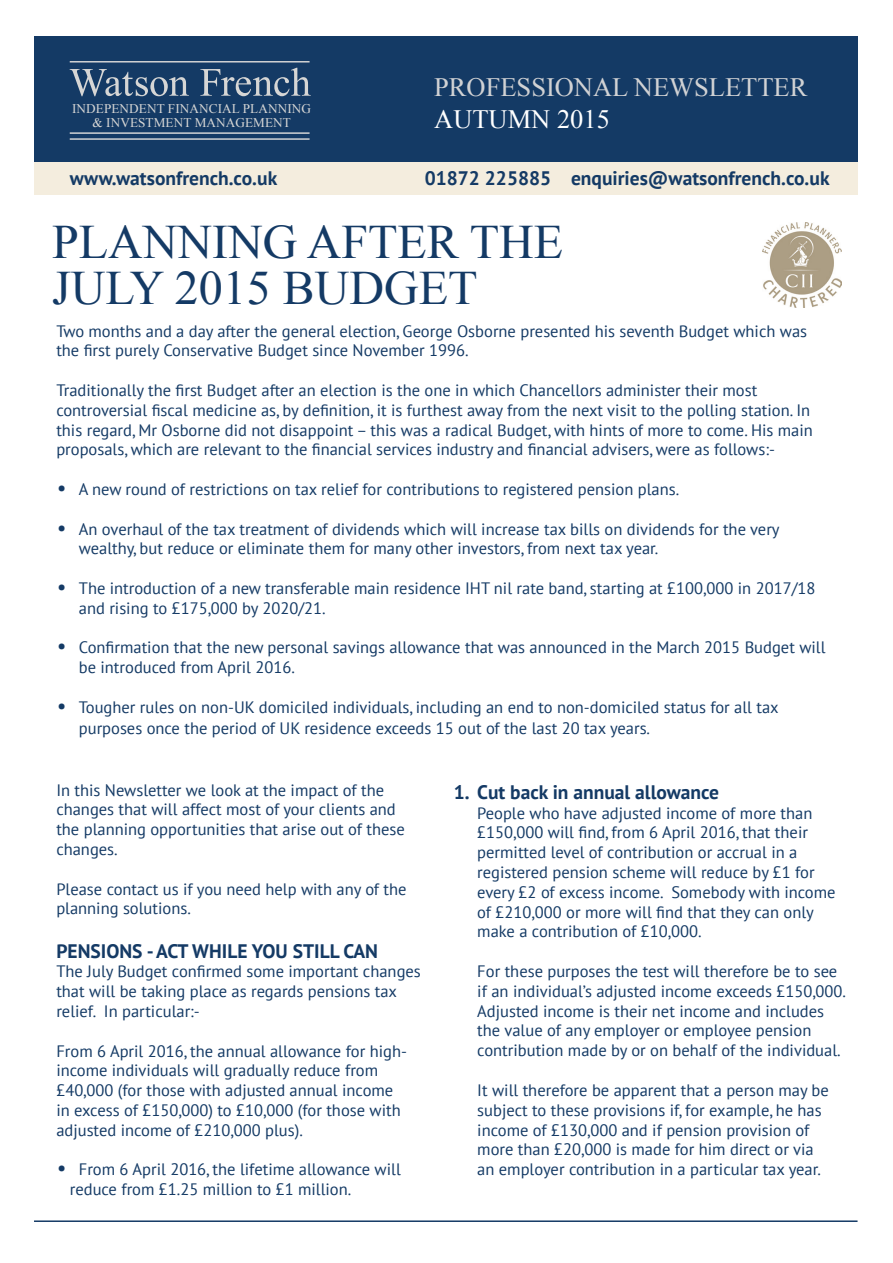
<style>
.page{position:relative;width:893px;height:1263px;background:#fff}
.page>*{position:absolute;margin:0;border:0;box-sizing:border-box;transform-origin:0 0}
.t1{font:48px/46.5px "Times New Roman";color:#143a65}
.t2{font:26.4px "Times New Roman";color:#d1d2d4}
.t3{font:26.4px "Times New Roman";color:#fff}
.t4{font:700 19.5px "PT Sans";color:#143a65}
.t5{font:16.5px/19.8px "PT Sans";color:#143a65}
.t6{font:13.2px/14.2px "Times New Roman";letter-spacing:.005em;color:#d6d6d5;text-align:center}
.s1{font-style:italic;font-size:21px}
</style>
<div class="page">
<div style="left:34px;top:36px;width:823px;height:127px;background:#143a65"></div>
<div style="left:34px;top:162px;width:823px;height:33px;background:#f4edde"></div>
<svg style="left:70px;top:69px;width:119px;height:27px"></svg>
<svg style="left:200px;top:68px;width:111px;height:28px"></svg>
<hr style="left:70px;top:61px;width:240px;height:2px;background:#d1d2d4">
<hr style="left:70px;top:132px;width:240px;height:2px;background:#d1d2d4">
<hr style="left:70px;top:138px;width:240px;height:2px;background:#d1d2d4">
<hr style="left:34px;top:1220px;width:823px;height:2px;background:#143a65">
<img style="left:763px;top:223px;width:78px;height:85px">
<p class="t6" style="left:72px;top:101px;width:240px">INDEPENDENT FINANCIAL PLANNING &amp; INVESTMENT MANAGEMENT</p>
<h2 class="t2" style="left:434px;top:70px;width:375px">PROFESSIONAL NEWSLETTER</h2>
<h2 class="t3" style="left:434px;top:102px;width:177px">AUTUMN 2015</h2>
<p class="t4" style="left:70px;top:165px;width:209px">www.watsonfrench.co.uk</p>
<p class="t4" style="left:425px;top:165px;width:406px">01872 225885 enquiries@watsonfrench.co.uk</p>
<h1 class="t1" style="left:52px;top:218px;width:513px">PLANNING AFTER THE<br>JULY 2015 BUDGET</h1>
<p class="t5" style="left:56px;top:320px;width:752px">Two months and a day after the general election, George Osborne presented his seventh Budget which was the first purely Conservative Budget since November 1996.</p>
<p class="t5" style="left:56px;top:380px;width:758px">Traditionally the first Budget after an election is the one in which Chancellors administer their most controversial fiscal medicine as, by definition, it is furthest away from the next visit to the polling station. In this regard, Mr Osborne did not disappoint – this was a radical Budget, with hints of more to come. His main proposals, which are relevant to the financial services industry and financial advisers, were as follows:-</p>
<p class="t5" style="left:56px;top:479px;width:624px"><span class="s1">•</span> A new round of restrictions on tax relief for contributions to registered pension plans.</p>
<p class="t5" style="left:79px;top:518px;width:702px;text-indent:-22px"><span class="s1">•</span> An overhaul of the tax treatment of dividends which will increase tax bills on dividends for the very wealthy, but reduce or eliminate them for many other investors, from next tax year.</p>
<p class="t5" style="left:79px;top:578px;width:738px;text-indent:-22px"><span class="s1">•</span> The introduction of a new transferable main residence IHT nil rate band, starting at £100,000 in 2017/18 and rising to £175,000 by 2020/21.</p>
<p class="t5" style="left:79px;top:637px;width:748px;text-indent:-22px"><span class="s1">•</span> Confirmation that the new personal savings allowance that was announced in the March 2015 Budget will be introduced from April 2016.</p>
<p class="t5" style="left:79px;top:696px;width:701px;line-height:21.6px;text-indent:-22px"><span class="s1">•</span> Tougher rules on non-UK domiciled individuals, including an end to non-domiciled status for all tax purposes once the period of UK residence exceeds 15 out of the last 20 tax years.</p>
<p class="t5" style="left:56px;top:779px;width:350px">In this Newsletter we look at the impact of the changes that will affect most of your clients and the planning opportunities that arise out of these changes.</p>
<p class="t5" style="left:56px;top:878px;width:352px">Please contact us if you need help with any of the planning solutions.</p>
<p class="t4" style="left:56px;top:938px;width:323px">PENSIONS - ACT WHILE YOU STILL CAN</p>
<p class="t5" style="left:56px;top:961px;width:366px">The July Budget confirmed some important changes that will be taking place as regards pensions tax relief. In particular:-</p>
<p class="t5" style="left:56px;top:1040px;width:352px">From 6 April 2016, the annual allowance for high&shy;income individuals will gradually reduce from £40,000 (for those with adjusted annual income in excess of £150,000) to £10,000 (for those with adjusted income of £210,000 plus).</p>
<p class="t5" style="left:70px;top:1159px;width:332px;text-indent:-13px"><span class="s1">•</span> From 6 April 2016, the lifetime allowance will reduce from £1.25 million to £1 million.</p>
<p class="t4" style="left:454px;top:779px;width:267px">1. Cut back in annual allowance</p>
<p class="t5" style="left:477px;top:802px;width:360px">People who have adjusted income of more than £150,000 will find, from 6 April 2016, that their permitted level of contribution or accrual in a registered pension scheme will reduce by £1 for every £2 of excess income. Somebody with income of £210,000 or more will find that they can only make a contribution of £10,000.</p>
<p class="t5" style="left:477px;top:961px;width:370px">For these purposes the test will therefore be to see if an individual’s adjusted income exceeds £150,000.<br>Adjusted income is their net income and includes the value of any employer or employee pension contribution made by or on behalf of the individual.</p>
<p class="t5" style="left:477px;top:1080px;width:353px">It will therefore be apparent that a person may be subject to these provisions if, for example, he has income of £130,000 and if pension provision of more than £20,000 is made for him direct or via an employer contribution in a particular tax year.</p>
</div>
